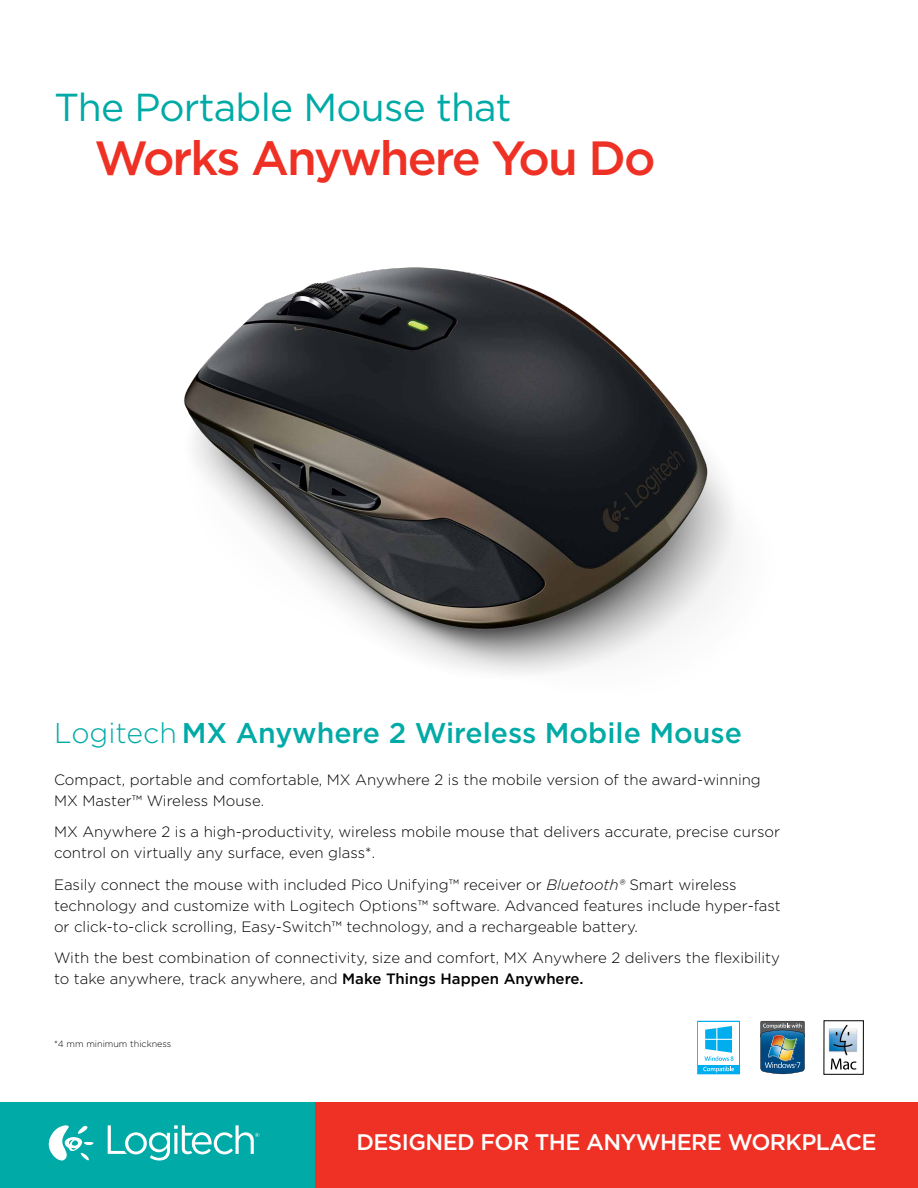
<style>
.page{position:relative;width:918px;height:1188px;background:#fff}
.page>*{position:absolute;margin:0;border:0;box-sizing:border-box;transform-origin:0 0}
.t1{font:500 48px "Gotham";letter-spacing:-.04em;color:#ee3124}
.t2{font:39px "Gotham";letter-spacing:-.02em;color:#00aaa6}
.t3{font:500 28.5px "Gotham";color:#00aaa6}
.t4{font:500 22.5px "Gotham";letter-spacing:-.025em;color:#fff}
.t5{font:300 15px/21px "Gotham";color:#000}
.t6{font:300 9px "Gotham";color:#000}
.s1{font-weight:300}
.s2{font-style:italic}
.s3{font-weight:500}
</style>
<div class="page">
<img style="left:184px;top:267px;width:550px;height:406px">
<div style="left:0;top:1102px;width:315px;height:86px;background:#00aaa6"></div>
<div style="left:315px;top:1102px;width:603px;height:86px;background:#ee3124"></div>
<svg style="left:108px;top:1125px;width:151px;height:36px"></svg>
<svg style="left:48px;top:1125px;width:46px;height:36px"></svg>
<svg style="left:697px;top:1021px;width:43px;height:53px"></svg>
<svg style="left:760px;top:1021px;width:45px;height:53px;background:#4a7185"></svg>
<div style="left:824px;top:1021px;width:40px;height:53px;border:1px solid #000"></div>
<svg style="left:831px;top:1059px;width:25px;height:11px"></svg>
<img style="left:826px;top:1022px;width:35px;height:34px">
<h2 class="t2" style="left:54px;top:84px;width:459px">The Portable Mouse that</h2>
<h1 class="t1" style="left:94px;top:129px;width:563px">Works Anywhere You Do</h1>
<h3 class="t3" style="left:54px;top:715px;width:690px"><span class="s1">Logitech</span> MX Anywhere 2 Wireless Mobile Mouse</h3>
<p class="t5" style="left:54px;top:769px;width:708px">Compact, portable and comfortable, MX Anywhere 2 is the mobile version of the award-winning<br>MX Master™ Wireless Mouse.</p>
<p class="t5" style="left:54px;top:821px;width:728px">MX Anywhere 2 is a high-productivity, wireless mobile mouse that delivers accurate, precise cursor control on virtually any surface, even glass*.</p>
<p class="t5" style="left:54px;top:874px;width:728px">Easily connect the mouse with included Pico Unifying™ receiver or <span class="s2">Bluetooth®</span> Smart wireless technology and customize with Logitech Options™ software. Advanced features include hyper-fast or click-to-click scrolling, Easy-Switch™ technology, and a rechargeable battery.</p>
<p class="t5" style="left:54px;top:947px;width:728px">With the best combination of connectivity, size and comfort, MX Anywhere 2 delivers the flexibility to take anywhere, track anywhere, and <span class="s3">Make Things Happen Anywhere.</span></p>
<p class="t6" style="left:54px;top:1039px;width:119px">*4 mm minimum thickness</p>
<h3 class="t4" style="left:356px;top:1129px;width:522px">DESIGNED FOR THE ANYWHERE WORKPLACE</h3>
</div>
